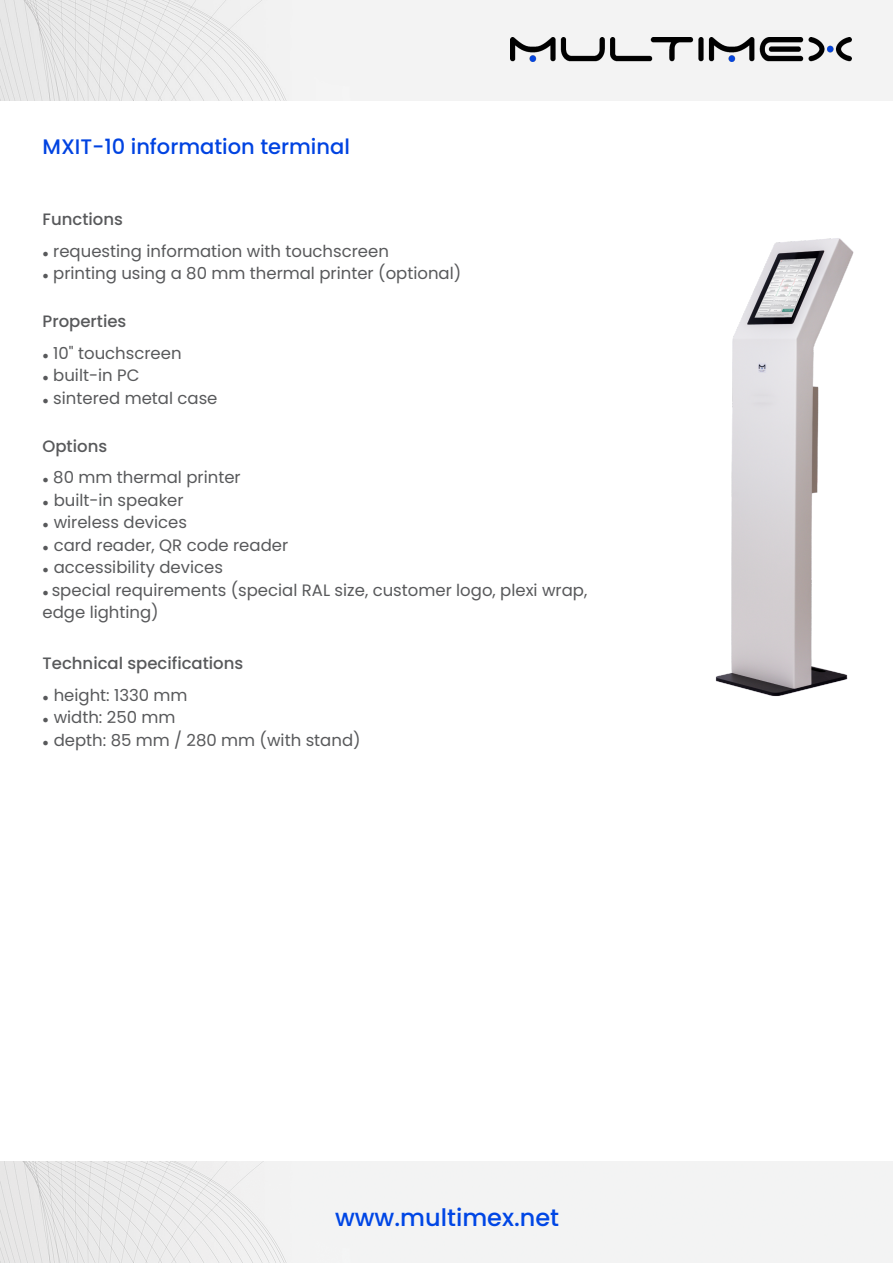
<style>
.page{position:relative;width:893px;height:1263px;background:#fff}
.page>*{position:absolute;margin:0;border:0;box-sizing:border-box;transform-origin:0 0}
.t1{font:500 24px "Poppins";color:#0046e5}
.t2{font:500 21px "Poppins";color:#0043e1}
.t3{font:16.5px/22.5px "Poppins";color:#58595b}
.t4{font:500 16.5px "Poppins";color:#58595b}
.s1{font-family:"Century Gothic";font-size:10.5px}
</style>
<div class="page">
<img style="left:0;top:1161px;width:893px;height:101px">
<img style="left:0;top:0;width:893px;height:100px">
<img style="left:510px;top:37px;width:341px;height:24px">
<img style="left:715px;top:238px;width:139px;height:459px">
<p class="t2" style="left:42px;top:135px;width:309px">MXIT-10 information terminal</p>
<p class="t4" style="left:43px;top:210px;width:82px">Functions</p>
<p class="t3" style="left:43px;top:240px;width:348px"><span class="s1">●</span> requesting information with touchscreen</p>
<p class="t3" style="left:43px;top:262px;width:420px"><span class="s1">●</span> printing using a 80 mm thermal printer (optional)</p>
<p class="t4" style="left:43px;top:312px;width:85px">Properties</p>
<p class="t3" style="left:43px;top:342px;width:141px"><span class="s1">●</span> 10" touchscreen</p>
<p class="t3" style="left:43px;top:364px;width:98px"><span class="s1">●</span> built-in PC</p>
<p class="t3" style="left:43px;top:387px;width:177px"><span class="s1">●</span> sintered metal case</p>
<p class="t4" style="left:43px;top:437px;width:66px">Options</p>
<p class="t3" style="left:43px;top:466px;width:200px"><span class="s1">●</span> 80 mm thermal printer</p>
<p class="t3" style="left:43px;top:489px;width:143px"><span class="s1">●</span> built-in speaker</p>
<p class="t3" style="left:43px;top:511px;width:146px"><span class="s1">●</span> wireless devices</p>
<p class="t3" style="left:43px;top:534px;width:247px"><span class="s1">●</span> card reader, QR code reader</p>
<p class="t3" style="left:43px;top:556px;width:182px"><span class="s1">●</span> accessibility devices</p>
<p class="t3" style="left:43px;top:579px;width:546px"><span class="s1">●</span> special requirements (special RAL size, customer logo, plexi wrap, edge lighting)</p>
<p class="t4" style="left:43px;top:654px;width:202px">Technical specifications</p>
<p class="t3" style="left:43px;top:684px;width:147px"><span class="s1">●</span> height: 1330 mm</p>
<p class="t3" style="left:43px;top:706px;width:134px"><span class="s1">●</span> width: 250 mm</p>
<p class="t3" style="left:43px;top:729px;width:320px"><span class="s1">●</span> depth: 85 mm / 280 mm (with stand)</p>
<h1 class="t1" style="left:335px;top:1203px;width:226px">www.multimex.net</h1>
</div>
